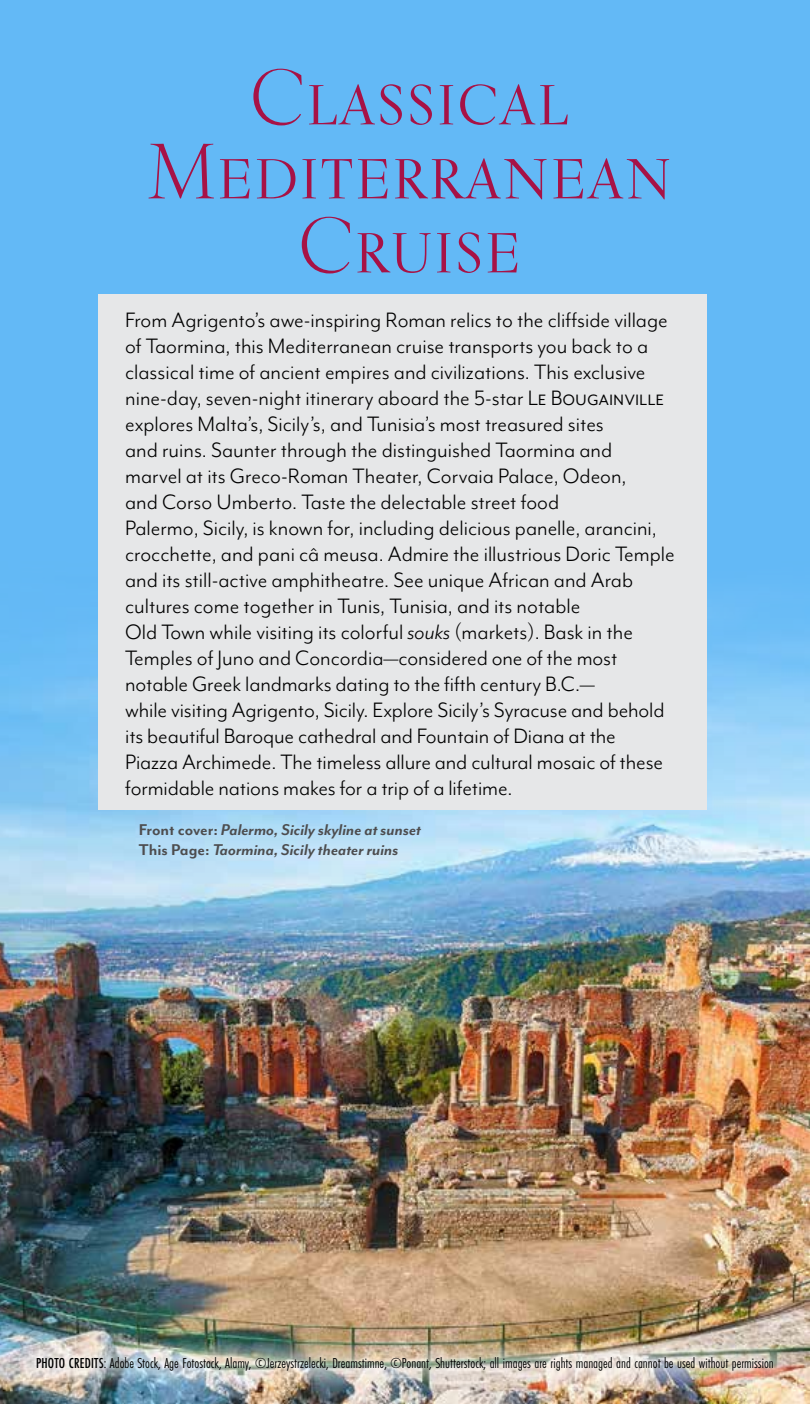
<style>
.page{position:relative;width:810px;height:1404px;background:#63b9f6}
.page>*{position:absolute;margin:0;border:0;box-sizing:border-box;transform-origin:0 0}
.t1{font:78px/74px "Kumlien Pro";color:#a71246;text-align:center}
.t2{font:24px/26px "Mr Eaves Mod OT";color:#000}
.t3{font:italic 700 18px/20.2px "Mr Eaves Mod OT";color:#4d4d4f}
.t4{font:15px "Futura PT Cond";color:#000}
.s1{font-style:italic}
.s2{font-style:normal}
.s3{font-weight:500}
</style>
<div class="page">
<img style="left:0;top:603px;width:810px;height:801px">
<img style="left:19px;top:1338px;width:773px;height:51px">
<div style="left:98px;top:294px;width:609px;height:516px;background:#e6e7e8"></div>
<h1 class="t1" style="left:147px;top:60px;width:527px">Classical<br>Mediterranean<br>Cruise</h1>
<p class="t2" style="left:125px;top:308px;width:551px">From Agrigento’s awe-inspiring Roman relics to the cliffside village of Taormina, this Mediterranean cruise transports you back to a classical time of ancient empires and civilizations. This exclusive nine-day, seven-night itinerary aboard the 5-star Le Bougainville explores Malta’s, Sicily’s, and Tunisia’s most treasured sites<br>and ruins. Saunter through the distinguished Taormina and<br>marvel at its Greco-Roman Theater, Corvaia Palace, Odeon,<br>and Corso Umberto. Taste the delectable street food<br>Palermo, Sicily, is known for, including delicious panelle, arancini, crocchette, and pani câ meusa. Admire the illustrious Doric Temple and its still-active amphitheatre. See unique African and Arab cultures come together in Tunis, Tunisia, and its notable<br>Old Town while visiting its colorful <span class="s1">souks</span> (markets). Bask in the Temples of Juno and Concordia—considered one of the most notable Greek landmarks dating to the fifth century B.C.—<br>while visiting Agrigento, Sicily. Explore Sicily’s Syracuse and behold its beautiful Baroque cathedral and Fountain of Diana at the Piazza Archimede. The timeless allure and cultural mosaic of these formidable nations makes for a trip of a lifetime.</p>
<p class="t3" style="left:139px;top:821px;width:284px"><span class="s2">Front cover:</span> Palermo, Sicily skyline at sunset<br><span class="s2">This Page:</span> Taormina, Sicily theater ruins</p>
<p class="t4" style="left:36px;top:1357px;width:739px"><span class="s3">PHOTO CREDITS</span>: Adobe Stock, Age Fotostock, Alamy, ©Jerzeystrzelecki, Dreamstimne, ©Ponant, Shutterstock; all images are rights managed and cannot be used without permission</p>
</div>
